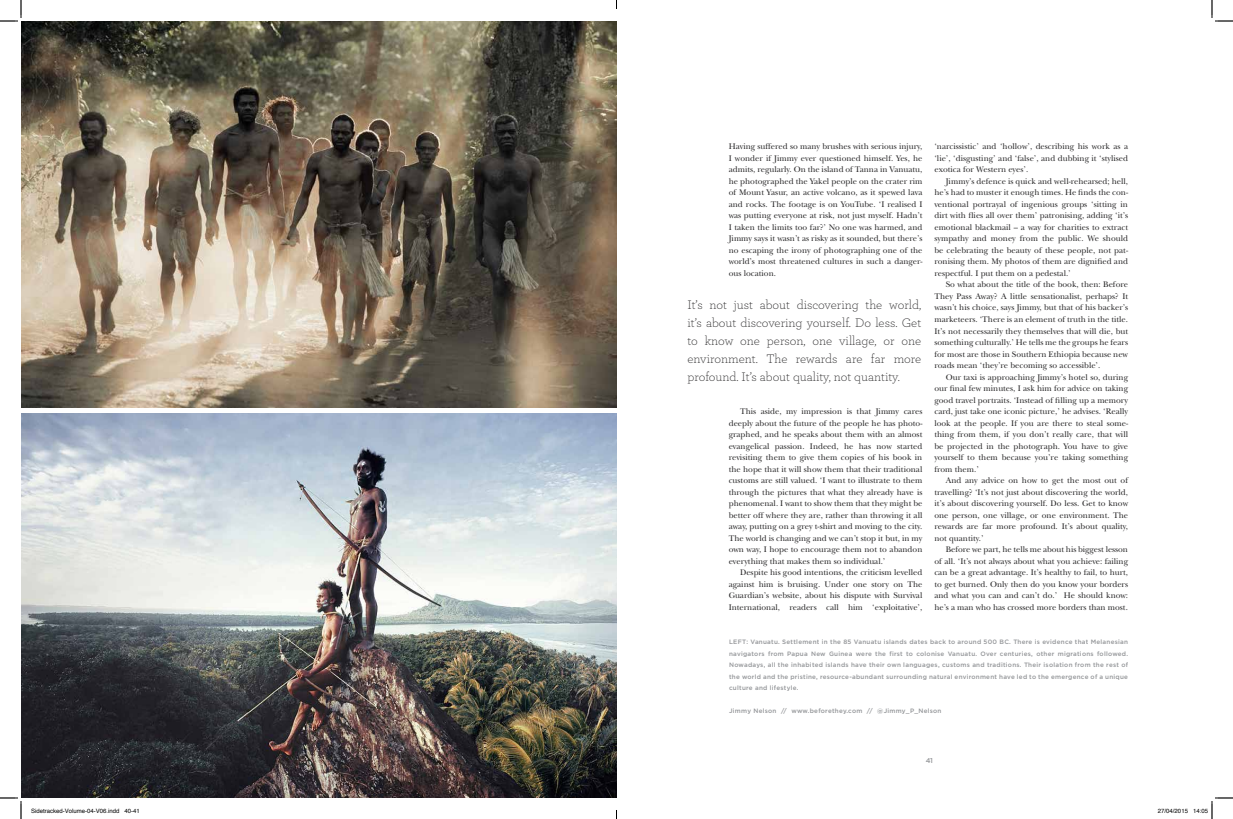
<style>
.page{position:relative;width:1233px;height:819px;background:#fff}
.page>*{position:absolute;margin:0;border:0;box-sizing:border-box;transform-origin:0 0}
.t1{font:300 13px/18px "Archer";color:#292829;text-align:justify}
.t2{font:8.5px/11.5px "New Baskerville";color:#292829;text-align:justify}
.t3{font:500 7px "Gotham";color:#939598}
.t4{font:500 6.3px/11.5px "Gotham";letter-spacing:.04em;color:#939598;text-align:justify}
.t5{font:6px "Helvetica";color:#000}
</style>
<div class="page">
<img style="left:21px;top:414px;width:595px;height:384px">
<img style="left:21px;top:21px;width:595px;height:386px">
<svg style="left:0;top:0;width:22px;height:22px"></svg>
<svg style="left:0;top:797px;width:22px;height:22px"></svg>
<svg style="left:1211px;top:0;width:22px;height:22px"></svg>
<svg style="left:1211px;top:797px;width:22px;height:22px"></svg>
<p class="t2" style="left:728px;top:141px;width:195px">Having suffered so many brushes with serious injury, I wonder if Jimmy ever questioned himself. Yes, he admits, regularly. On the island of Tanna in Vanuatu, he photographed the Yakel people on the crater rim of Mount Yasur, an active volcano, as it spewed lava and rocks. The footage is on YouTube. ‘I realised I was putting everyone at risk, not just myself. Hadn’t I taken the limits too far?’ No one was harmed, and Jimmy says it wasn’t as risky as it sounded, but there’s no escaping the irony of photographing one of the world’s most threatened cultures in such a danger&shy;ous location.</p>
<h1 class="t1" style="left:687px;top:295px;width:235px">It’s not just about discovering the world, it’s about discovering yourself. Do less. Get to know one person, one village, or one environment. The rewards are far more profound. It’s about quality, not quantity.</h1>
<p class="t2" style="left:728px;top:405px;width:195px;text-indent:11px">This aside, my impression is that Jimmy cares deeply about the future of the people he has photo&shy;graphed, and he speaks about them with an almost evangelical passion. Indeed, he has now started revisiting them to give them copies of his book in the hope that it will show them that their traditional customs are still valued. ‘I want to illustrate to them through the pictures that what they already have is phenomenal. I want to show them that they might be better off where they are, rather than throwing it all away, putting on a grey t-shirt and moving to the city.<br>The world is changing and we can’t stop it but, in my own way, I hope to encourage them not to abandon everything that makes them so individual.’</p>
<p class="t2" style="left:728px;top:566px;width:195px;text-indent:11px">Despite his good intentions, the criticism levelled against him is bruising. Under one story on The Guardian’s website, about his dispute with Survival International, readers call him ‘exploitative’,</p>
<p class="t2" style="left:934px;top:141px;width:195px">‘narcissistic’ and ‘hollow’, describing his work as a ‘lie’, ‘disgusting’ and ‘false’, and dubbing it ‘stylised exotica for Western eyes’.</p>
<p class="t2" style="left:934px;top:175px;width:195px;text-indent:11px">Jimmy’s defence is quick and well-rehearsed; hell, he’s had to muster it enough times. He finds the con&shy;ventional portrayal of ingenious groups ‘sitting in dirt with flies all over them’ patronising, adding ‘it’s emotional blackmail – a way for charities to extract sympathy and money from the public. We should be celebrating the beauty of these people, not pat&shy;ronising them. My photos of them are dignified and respectful. I put them on a pedestal.’</p>
<p class="t2" style="left:934px;top:279px;width:195px;text-indent:11px">So what about the title of the book, then: Before They Pass Away? A little sensationalist, perhaps? It wasn’t his choice, says Jimmy, but that of his backer’s marketeers. ‘There is an element of truth in the title.<br>It’s not necessarily they themselves that will die, but something culturally.’ He tells me the groups he fears for most are those in Southern Ethiopia because new roads mean ‘they’re becoming so accessible’.</p>
<p class="t2" style="left:934px;top:371px;width:195px;text-indent:11px">Our taxi is approaching Jimmy’s hotel so, during our final few minutes, I ask him for advice on taking good travel portraits. ‘Instead of filling up a memory card, just take one iconic picture,’ he advises. ‘Really look at the people. If you are there to steal some&shy;thing from them, if you don’t really care, that will be projected in the photograph. You have to give yourself to them because you’re taking something from them.’</p>
<p class="t2" style="left:934px;top:474px;width:195px;text-indent:11px">And any advice on how to get the most out of travelling? ‘It’s not just about discovering the world, it’s about discovering yourself. Do less. Get to know one person, one village, or one environment. The rewards are far more profound. It’s about quality, not quantity.’</p>
<p class="t2" style="left:934px;top:543px;width:195px;text-indent:11px">Before we part, he tells me about his biggest lesson of all. ‘It’s not always about what you achieve: failing can be a great advantage. It’s healthy to fail, to hurt, to get burned. Only then do you know your borders and what you can and can’t do.’ He should know: he’s a man who has crossed more borders than most.</p>
<p class="t4" style="left:729px;top:636px;width:400px">LEFT: Vanuatu. Settlement in the 85 Vanuatu islands dates back to around 500 BC. There is evidence that Melanesian navigators from Papua New Guinea were the first to colonise Vanuatu. Over centuries, other migrations followed.<br>Nowadays, all the inhabited islands have their own languages, customs and traditions. Their isolation from the rest of the world and the pristine, resource-abundant surrounding natural environment have led to the emergence of a unique culture and lifestyle.</p>
<p class="t4" style="left:729px;top:705px;width:214px">Jimmy Nelson // www.beforethey.com // @Jimmy_P_Nelson</p>
<p class="t3" style="left:925px;top:757px;width:9px">41</p>
<p class="t5" style="left:31px;top:806px;width:110px">Sidetracked-Volume-04-V06.indd 40-41</p>
<p class="t5" style="left:1158px;top:806px;width:52px">27/04/2015 14:05</p>
</div>
